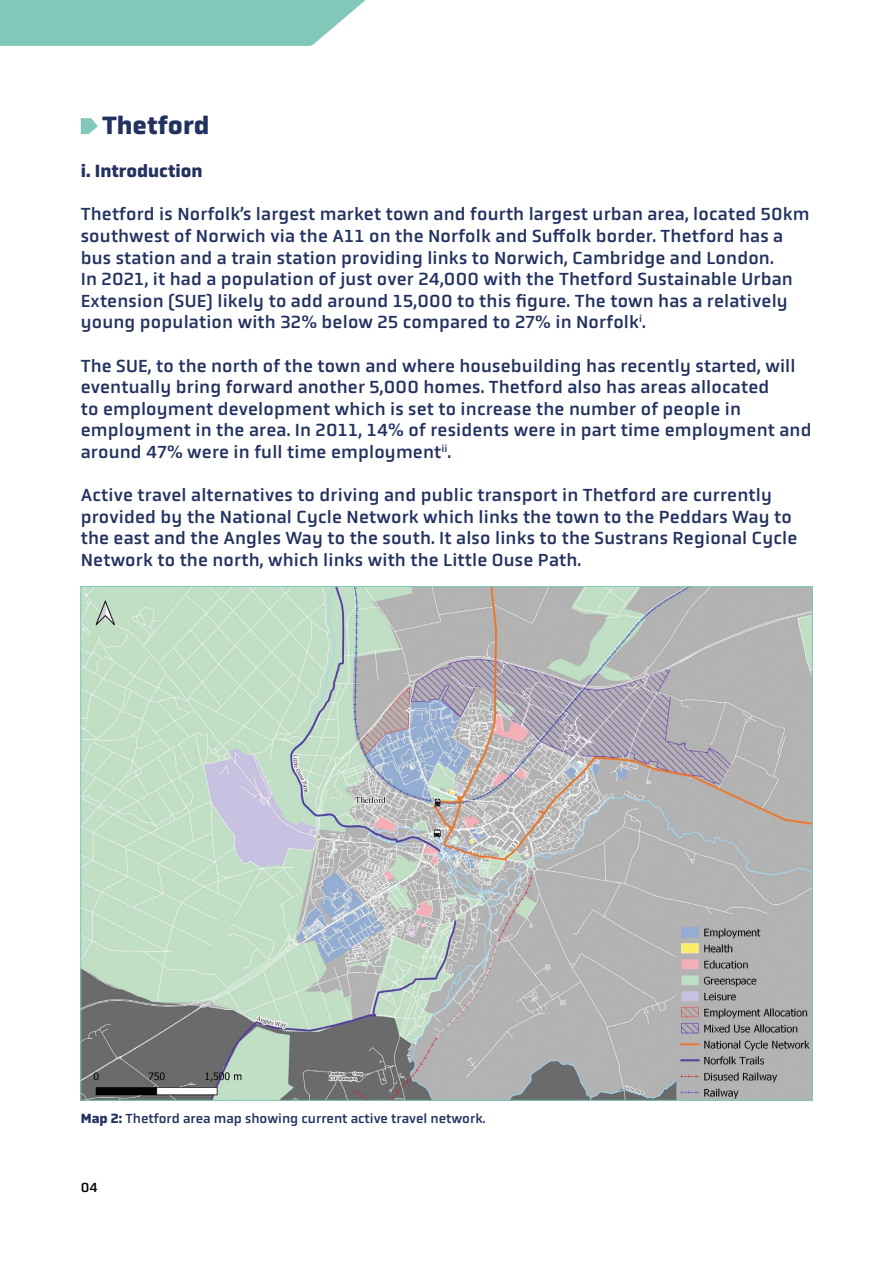
<style>
.page{position:relative;width:893px;height:1263px;background:#fff}
.page>*{position:absolute;margin:0;border:0;box-sizing:border-box;transform-origin:0 0}
.H3_Town{font:700 25.5px "Obvia";color:#22315f}
.Body_Copy{font:18px/21.6px "Obvia";letter-spacing:.01em;color:#22315f}
.t1{font:700 18px "Obvia";color:#22315f}
.Body_Copy-2{font:13.5px "Obvia";color:#22315f}
.t2{font:13.5px "Obvia";color:#000}
.s1{font-weight:700}
</style>
<div class="page">
<svg style="left:0;top:0;width:366px;height:46px"></svg>
<svg style="left:81px;top:118px;width:17px;height:16px"></svg>
<img style="left:82px;top:588px;width:729px;height:511px">
<h3 class="H3_Town" style="left:102px;top:110px;width:109px">Thetford</h3>
<h4 class="t1" style="left:81px;top:160px;width:123px">i. Introduction</h4>
<p class="Body_Copy" style="left:81px;top:203px;width:730px">Thetford is Norfolk’s largest market town and fourth largest urban area, located 50km southwest of Norwich via the A11 on the Norfolk and Suffolk border. Thetford has a bus station and a train station providing links to Norwich, Cambridge and London.<br>In 2021, it had a population of just over 24,000 with the Thetford Sustainable Urban Extension (SUE) likely to add around 15,000 to this figure. The town has a relatively young population with 32% below 25 compared to 27% in Norfolk<sup>i</sup>.</p>
<p class="Body_Copy" style="left:81px;top:355px;width:732px">The SUE, to the north of the town and where housebuilding has recently started, will eventually bring forward another 5,000 homes. Thetford also has areas allocated<br>to employment development which is set to increase the number of people in employment in the area. In 2011, 14% of residents were in part time employment and around 47% were in full time employment<sup>ii</sup>.</p>
<p class="Body_Copy" style="left:81px;top:484px;width:718px">Active travel alternatives to driving and public transport in Thetford are currently provided by the National Cycle Network which links the town to the Peddars Way to the east and the Angles Way to the south. It also links to the Sustrans Regional Cycle Network to the north, which links with the Little Ouse Path.</p>
<p class="Body_Copy-2" style="left:81px;top:1111px;width:406px"><span class="s1">Map 2:</span> Thetford area map showing current active travel network.</p>
<p class="t2" style="left:81px;top:1180px;width:18px">04</p>
</div>
